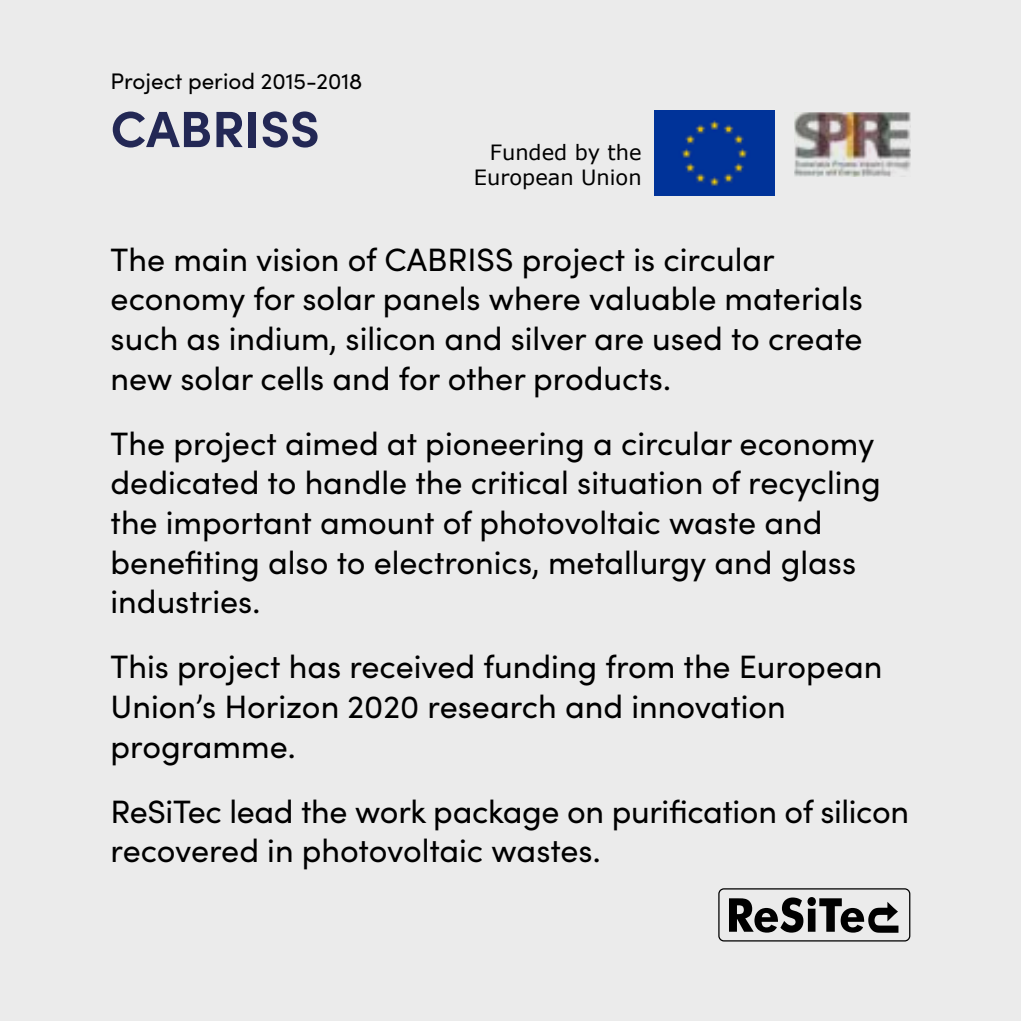
<style>
.page{position:relative;width:1021px;height:1021px;background:#fff}
.page>*{position:absolute;margin:0;border:0;box-sizing:border-box;transform-origin:0 0}
.t1{font:700 51px "Sofia Pro";color:#232855}
.t2{font:32.4px/39.6px "Sofia Pro";color:#000}
.t3{font:22.5px "Sofia Pro";color:#000}
.t4{font:21px/25.2px "Verdana";color:#000;text-align:right}
</style>
<div class="page">
<div style="left:0;top:0;width:1020px;height:1020px;background:#ebebeb"></div>
<svg style="left:718px;top:888px;width:192px;height:53px"></svg>
<img style="left:794px;top:112px;width:116px;height:64px">
<img style="left:654px;top:111px;width:120px;height:85px">
<p class="t3" style="left:111px;top:64px;width:253px">Project period 2015-2018</p>
<h1 class="t1" style="left:111px;top:90px;width:210px">CABRISS</h1>
<p class="t4" style="left:474px;top:140px;width:169px">Funded by the<br>European Union</p>
<p class="t2" style="left:111px;top:238px;width:753px">The main vision of CABRISS project is circular economy for solar panels where valuable materials such as indium, silicon and silver are used to create new solar cells and for other products.</p>
<p class="t2" style="left:111px;top:422px;width:771px">The project aimed at pioneering a circular economy dedicated to handle the critical situation of recycling the important amount of photovoltaic waste and benefiting also to electronics, metallurgy and glass industries.</p>
<p class="t2" style="left:111px;top:645px;width:773px">This project has received funding from the European<br>Union’s Horizon 2020 research and innovation programme.</p>
<p class="t2" style="left:111px;top:789px;width:800px">ReSiTec lead the work package on purification of silicon recovered in photovoltaic wastes.</p>
</div>
